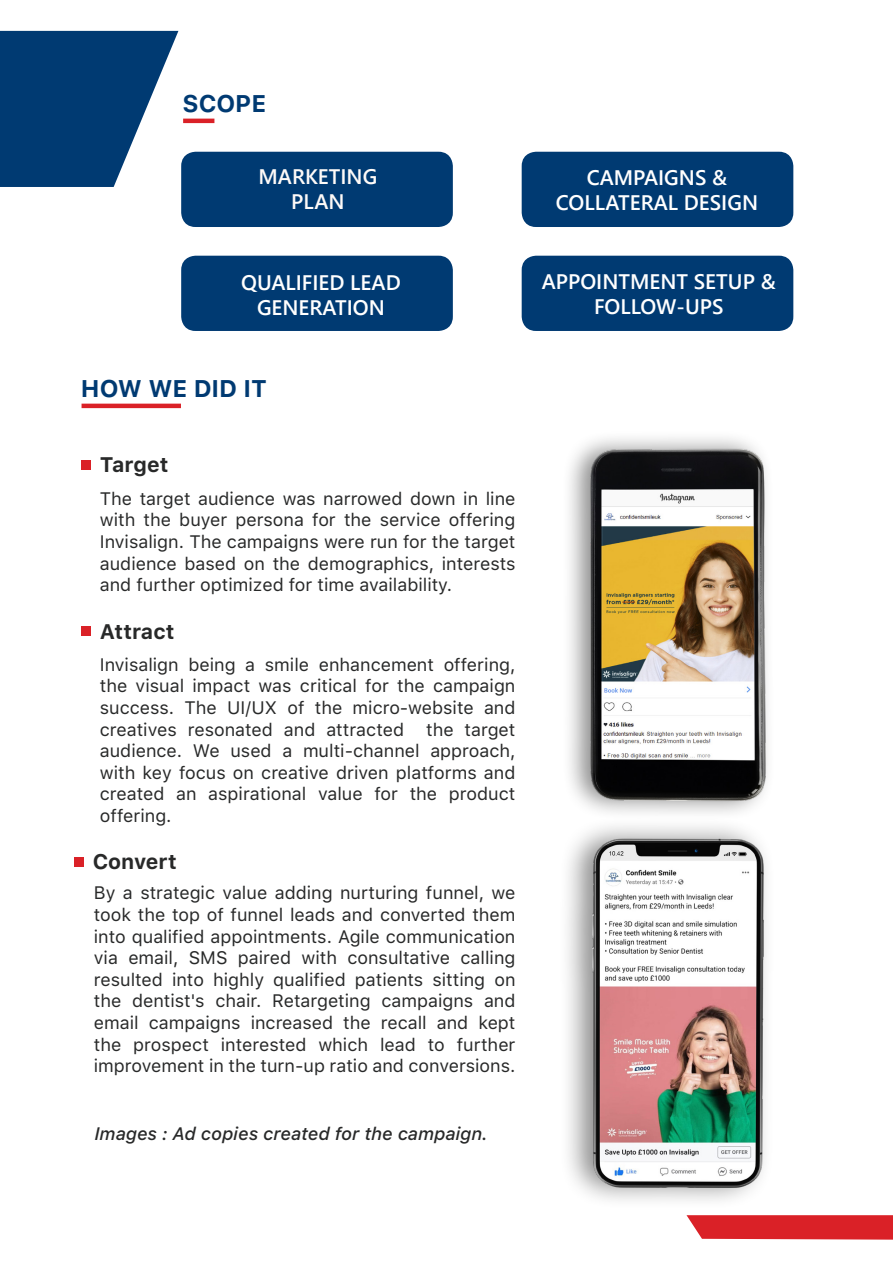
<style>
.page{position:relative;width:893px;height:1263px;background:#fff}
.page>*{position:absolute;margin:0;border:0;box-sizing:border-box;transform-origin:0 0}
.t1{font:700 24px "SFUI Text";color:#003a72}
.t2{font:600 21px/25.2px "Segoe UI";color:#fff;text-align:center}
.t3{font:700 21px "SFUI Text";color:#282929}
.t4{font:600 21px "Segoe UI";color:#fefaf8}
.t5{font:18px/21.6px "SFUI Text";color:#282929;text-align:justify}
.t6{font:italic 500 18px "SFUI Text";color:#282929}
</style>
<div class="page">
<hr style="left:183px;top:119px;width:31px;height:4px;background:#da2127">
<div style="left:181px;top:152px;width:272px;height:75px;background:#003a72;border-radius:14px"></div>
<div style="left:181px;top:256px;width:272px;height:75px;background:#003a72;border-radius:14px"></div>
<div style="left:522px;top:152px;width:271px;height:75px;background:#003a72;border-radius:14px"></div>
<div style="left:522px;top:256px;width:271px;height:75px;background:#003a72;border-radius:14px"></div>
<hr style="left:82px;top:404px;width:99px;height:4px;background:#da2127">
<img style="left:569px;top:437px;width:199px;height:374px">
<div style="left:82px;top:461px;width:9px;height:9px;background:#da2127"></div>
<div style="left:82px;top:626px;width:9px;height:10px;background:#da2127"></div>
<div style="left:74px;top:857px;width:10px;height:9px;background:#da2127"></div>
<div style="left:559px;top:816px;width:217px;height:394px;background:#000;opacity:.45"></div>
<img style="left:592px;top:839px;width:171px;height:348px">
<svg style="left:686px;top:1215px;width:207px;height:24px;background:#db2b31"></svg>
<svg style="left:0;top:31px;width:178px;height:156px"></svg>
<p class="t1" style="left:182px;top:85px;width:85px">SCOPE</p>
<p class="t4" style="left:259px;top:157px;width:120px">MARKETING</p>
<p class="t4" style="left:291px;top:182px;width:55px">PLAN</p>
<p class="t2" style="left:241px;top:268px;width:161px">QUALIFIED LEAD</p>
<p class="t2" style="left:257px;top:293px;width:129px">GENERATION</p>
<p class="t1" style="left:81px;top:370px;width:187px">HOW WE DID IT</p>
<p class="t3" style="left:100px;top:449px;width:70px">Target</p>
<p class="t5" style="left:100px;top:487px;width:417px">The target audience was narrowed down in line with the buyer persona for the service offering Invisalign. The campaigns were run for the target audience based on the demographics, interests and further optimized for time availability.</p>
<p class="t3" style="left:100px;top:616px;width:76px">Attract</p>
<p class="t5" style="left:100px;top:653px;width:417px">Invisalign being a smile enhancement offering, the visual impact was critical for the campaign success. The UI/UX of the micro-website and creatives resonated and attracted the target audience. We used a multi-channel approach, with key focus on creative driven platforms and created an aspirational value for the product offering.</p>
<p class="t3" style="left:93px;top:846px;width:86px">Convert</p>
<p class="t5" style="left:94px;top:882px;width:423px">By a strategic value adding nurturing funnel, we took the top of funnel leads and converted them into qualified appointments. Agile communication via email, SMS paired with consultative calling resulted into highly qualified patients sitting on the dentist's chair. Retargeting campaigns and email campaigns increased the recall and kept the prospect interested which lead to further improvement in the turn-up ratio and conversions.</p>
<p class="t6" style="left:94px;top:1121px;width:395px">Images : Ad copies created for the campaign.</p>
<p class="t2" style="left:587px;top:163px;width:142px">CAMPAIGNS &amp;</p>
<p class="t2" style="left:556px;top:188px;width:204px">COLLATERAL DESIGN</p>
<p class="t2" style="left:542px;top:267px;width:235px">APPOINTMENT SETUP &amp;<br>FOLLOW-UPS</p>
</div>
